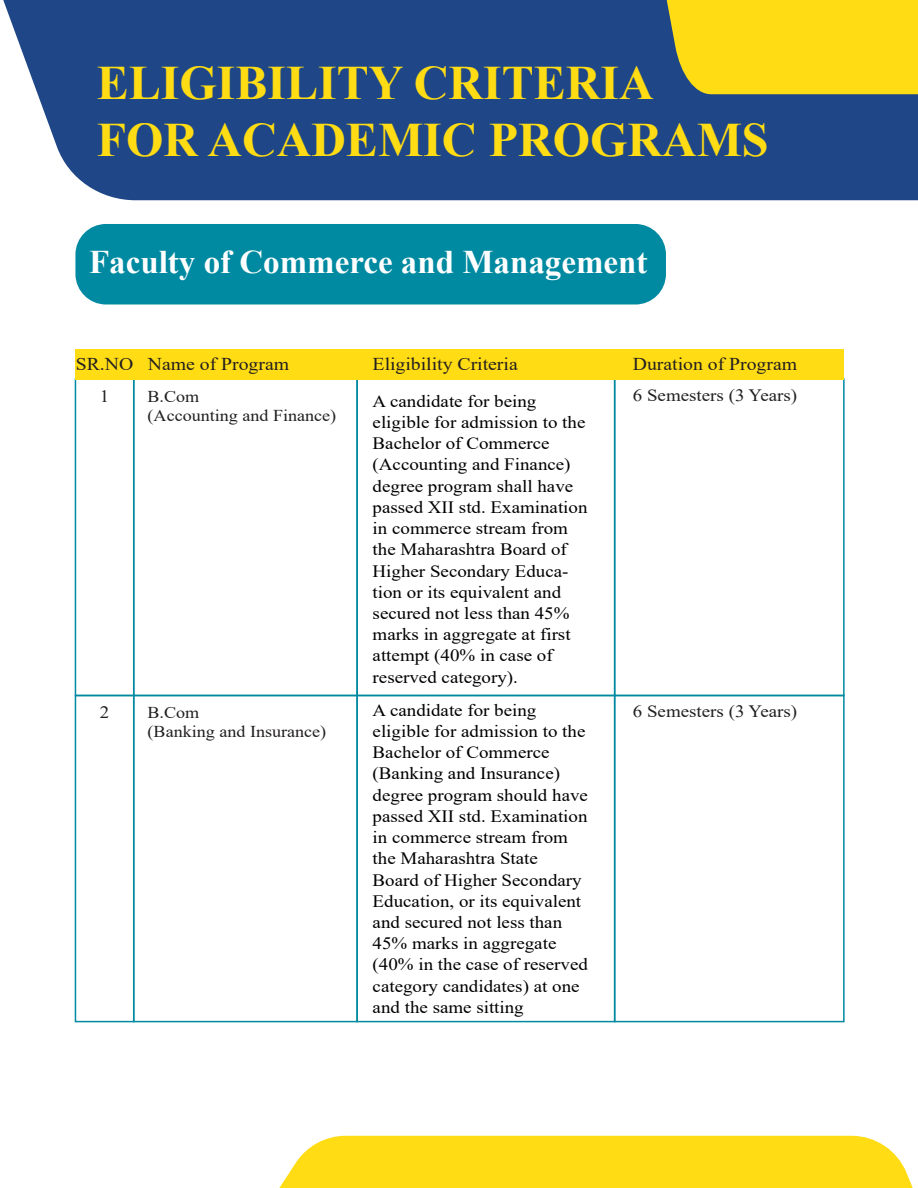
<style>
.page{position:relative;width:918px;height:1188px;background:#fff}
.page>*{position:absolute;margin:0;border:0;box-sizing:border-box;transform-origin:0 0}
.t1{font:700 48px/57.6px "Times New Roman";color:#ffdc13}
.t2{font:700 33px "Times New Roman";color:#fff}
.t3{font:18px "Times New Roman";color:#221f20;scale:1.1 1}
.t4{font:17.25px/21.1px "Times New Roman";color:#010101;scale:1.1 1}
.t5{font:17.25px "Times New Roman";color:#221f20;scale:1.1 1}
.t6{font:16.5px/19.8px "Times New Roman";color:#221f20;scale:1.1 1}
</style>
<div class="page">
<div style="left:359px;top:1136px;width:554px;height:52px;background:#ffdc13"></div>
<svg style="left:279px;top:1135px;width:80px;height:53px"></svg>
<div style="left:3px;top:0;width:915px;height:200px;background:#1f4788"></div>
<svg style="left:641px;top:0;width:277px;height:94px;background:#e1c822"></svg>
<div style="left:75px;top:224px;width:591px;height:80px;background:#008aa1;border-radius:31px"></div>
<div style="left:75px;top:378px;width:59px;height:318px;border:2px solid #008aa1"></div>
<div style="left:133px;top:378px;width:225px;height:318px;border:2px solid #008aa1"></div>
<div style="left:356px;top:378px;width:259px;height:318px;border:2px solid #008aa1"></div>
<div style="left:614px;top:378px;width:231px;height:318px;border:2px solid #008aa1"></div>
<div style="left:75px;top:695px;width:59px;height:327px;border:2px solid #008aa1"></div>
<div style="left:133px;top:695px;width:225px;height:327px;border:2px solid #008aa1"></div>
<div style="left:356px;top:695px;width:259px;height:327px;border:2px solid #008aa1"></div>
<div style="left:614px;top:695px;width:231px;height:327px;border:2px solid #008aa1"></div>
<div style="left:75px;top:350px;width:25px;height:30px;background:#ffdc13"></div>
<div style="left:100px;top:350px;width:257px;height:30px;background:#ffdc13"></div>
<div style="left:357px;top:350px;width:258px;height:30px;background:#ffdc13"></div>
<div style="left:615px;top:350px;width:229px;height:30px;background:#ffdc13"></div>
<h1 class="t1" style="left:97px;top:59px;width:673px">ELIGIBILITY CRITERIA<br>FOR ACADEMIC PROGRAMS</h1>
<h2 class="t2" style="left:89px;top:250px;width:560px">Faculty of Commerce and Management</h2>
<p class="t3" style="left:76px;top:357px;width:195px">SR.NO Name of Program</p>
<p class="t3" style="left:373px;top:357px;width:133px">Eligibility Criteria</p>
<p class="t3" style="left:633px;top:357px;width:151px">Duration of Program</p>
<p class="t5" style="left:100px;top:390px;width:10px">1</p>
<p class="t6" style="left:148px;top:388px;width:173px">B.Com<br>(Accounting and Finance)</p>
<p class="t5" style="left:633px;top:389px;width:151px">6 Semesters (3 Years)</p>
<p class="t4" style="left:373px;top:392px;width:197px">A candidate for being eligible for admission to the<br>Bachelor of Commerce (Accounting and Finance) degree program shall have passed XII std. Examination in commerce stream from the Maharashtra Board of<br>Higher Secondary Educa&shy;tion or its equivalent and secured not less than 45% marks in aggregate at first attempt (40% in case of reserved category).</p>
<p class="t5" style="left:100px;top:706px;width:10px">2</p>
<p class="t4" style="left:373px;top:701px;width:197px">A candidate for being eligible for admission to the<br>Bachelor of Commerce (Banking and Insurance) degree program should have passed XII std. Examination in commerce stream from the Maharashtra State<br>Board of Higher Secondary<br>Education, or its equivalent and secured not less than<br>45% marks in aggregate (40% in the case of reserved category candidates) at one and the same sitting</p>
<p class="t6" style="left:148px;top:704px;width:164px">B.Com<br>(Banking and Insurance)</p>
<p class="t5" style="left:633px;top:705px;width:151px">6 Semesters (3 Years)</p>
</div>
